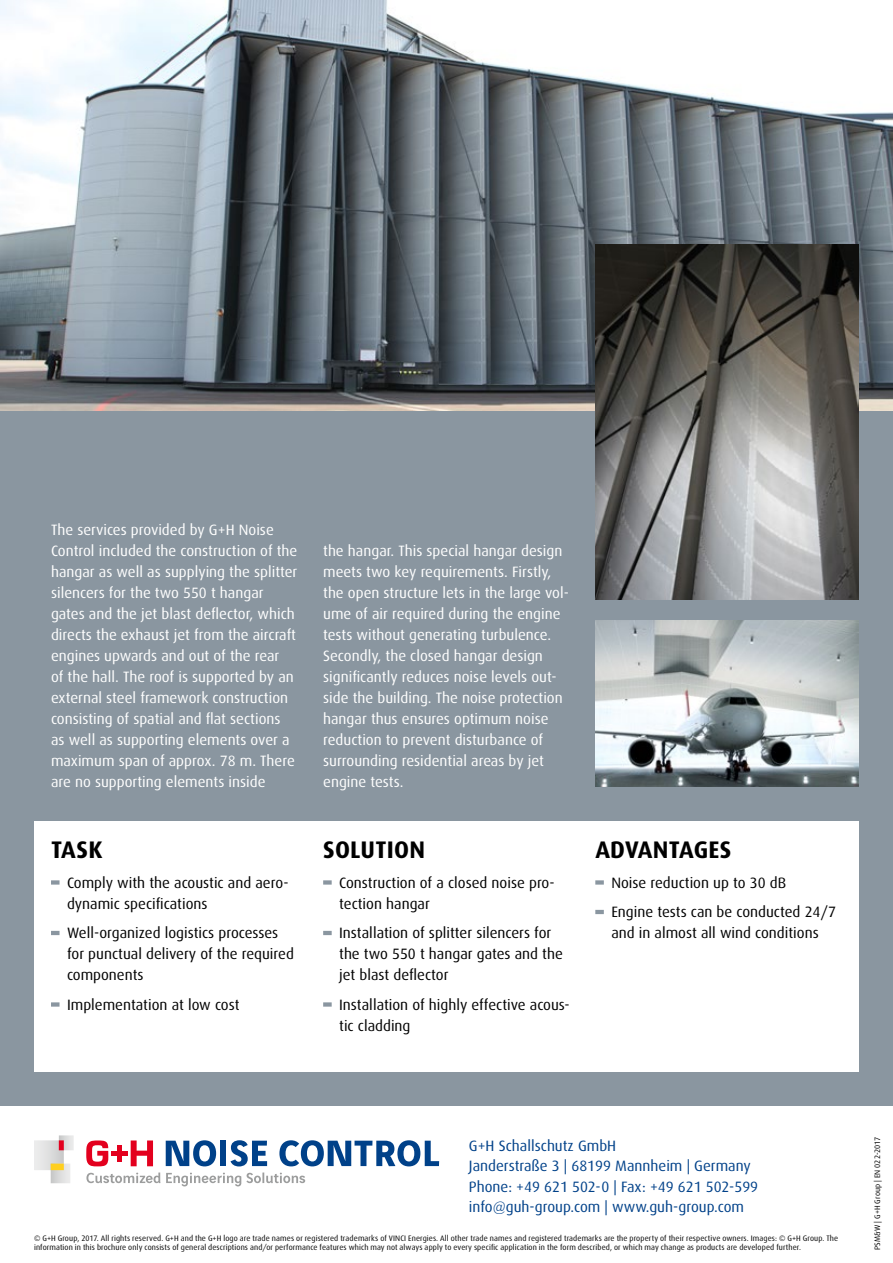
<style>
.page{position:relative;width:893px;height:1263px;background:#fff}
.page>*{position:absolute;margin:0;border:0;box-sizing:border-box;transform-origin:0 0}
.t1{font:700 24px "Dax";letter-spacing:.01em;color:#000}
.t2{font:15px/21px "Dax";color:#fff}
.t3{font:15px/21px "Dax";color:#000}
.t4{font:15px/20.2px "Dax";color:#004189}
.t5{font:7.95px/9px "Dax";letter-spacing:.015em;color:#000}
</style>
<div class="page">
<div style="left:0;top:0;width:893px;height:1106px;background:#8a96a0"></div>
<div style="left:34px;top:821px;width:825px;height:250px;background:#fff"></div>
<div style="left:51px;top:880px;width:9px;height:5px;background:#8a96a0"></div>
<svg style="left:51px;top:931px;width:9px;height:4px"></svg>
<div style="left:51px;top:1002px;width:9px;height:5px;background:#8a96a0"></div>
<div style="left:323px;top:880px;width:9px;height:5px;background:#8a96a0"></div>
<svg style="left:323px;top:931px;width:9px;height:4px"></svg>
<div style="left:323px;top:1002px;width:9px;height:5px;background:#8a96a0"></div>
<div style="left:595px;top:880px;width:9px;height:5px;background:#8a96a0"></div>
<svg style="left:595px;top:910px;width:9px;height:4px"></svg>
<img style="left:0;top:0;width:893px;height:410px">
<img style="left:595px;top:621px;width:264px;height:166px">
<img style="left:595px;top:244px;width:264px;height:356px">
<svg style="left:131px;top:1140px;width:22px;height:26px"></svg>
<div style="left:117px;top:1145px;width:5px;height:17px;background:#e3001e"></div>
<div style="left:111px;top:1151px;width:17px;height:5px;background:#e3001e"></div>
<svg style="left:86px;top:1140px;width:22px;height:26px"></svg>
<svg style="left:34px;top:1135px;width:40px;height:48px"></svg>
<div style="left:51px;top:1163px;width:13px;height:7px;background:#ffcf1f"></div>
<svg style="left:86px;top:1172px;width:74px;height:11px"></svg>
<svg style="left:166px;top:1172px;width:139px;height:14px"></svg>
<svg style="left:166px;top:1140px;width:50px;height:26px"></svg>
<div style="left:220px;top:1141px;width:6px;height:25px;background:#004189"></div>
<svg style="left:231px;top:1140px;width:36px;height:26px"></svg>
<svg style="left:279px;top:1140px;width:160px;height:26px"></svg>
<p class="t2" style="left:51px;top:519px;width:248px">The services provided by G+H Noise Control included the construction of the hangar as well as supplying the splitter silencers for the two 550 t hangar gates and the jet blast deflector, which directs the exhaust jet from the aircraft engines upwards and out of the rear<br>of the hall. The roof is supported by an external steel framework construction consisting of spatial and flat sections as well as supporting elements over a maximum span of approx. 78 m. There are no supporting elements inside</p>
<p class="t2" style="left:323px;top:540px;width:247px">the hangar. This special hangar design meets two key requirements. Firstly, the open structure lets in the large vol&shy;ume of air required during the engine tests without generating turbulence.<br>Secondly, the closed hangar design significantly reduces noise levels out&shy;side the building. The noise protection hangar thus ensures optimum noise reduction to prevent disturbance of surrounding residential areas by jet engine tests.</p>
<h1 class="t1" style="left:51px;top:836px;width:53px">TASK</h1>
<h1 class="t1" style="left:323px;top:836px;width:103px">SOLUTION</h1>
<h1 class="t1" style="left:595px;top:836px;width:138px">ADVANTAGES</h1>
<p class="t3" style="left:67px;top:872px;width:223px">Comply with the acoustic and aero&shy;dynamic specifications</p>
<p class="t3" style="left:67px;top:922px;width:228px">Well-organized logistics processes for punctual delivery of the required components</p>
<p class="t3" style="left:67px;top:994px;width:174px">Implementation at low cost</p>
<p class="t3" style="left:339px;top:872px;width:217px">Construction of a closed noise pro&shy;tection hangar</p>
<p class="t3" style="left:339px;top:922px;width:225px">Installation of splitter silencers for the two 550 t hangar gates and the jet blast deflector</p>
<p class="t3" style="left:339px;top:994px;width:232px">Installation of highly effective acous&shy;tic cladding</p>
<p class="t3" style="left:611px;top:868px;width:226px;line-height:29.5px">Noise reduction up to 30 dB<br>Engine tests can be conducted 24/7</p>
<p class="t3" style="left:611px;top:922px;width:209px">and in almost all wind conditions</p>
<p class="t4" style="left:469px;top:1136px;width:291px">G+H Schallschutz GmbH<br>Janderstraße 3 | 68199 Mannheim | Germany Phone: +49 621 502-0 | Fax: +49 621 502-599 info@guh-group.com | www.guh-group.com</p>
<p class="t5" style="left:34px;top:1234px;width:806px">© G+H Group, 2017. All rights reserved. G+H and the G+H logo are trade names or registered trademarks of VINCI Energies. All other trade names and registered trademarks are the property of their respective owners. Images: © G+H Group. The information in this brochure only consists of general descriptions and/or performance features which may not always apply to every specific application in the form described, or which may change as products are developed further.</p>
<p class="t5" style="left:873px;top:1250px;width:115px;rotate:-90deg">PSM&amp;W | G+H Group | EN 022-2017</p>
</div>
